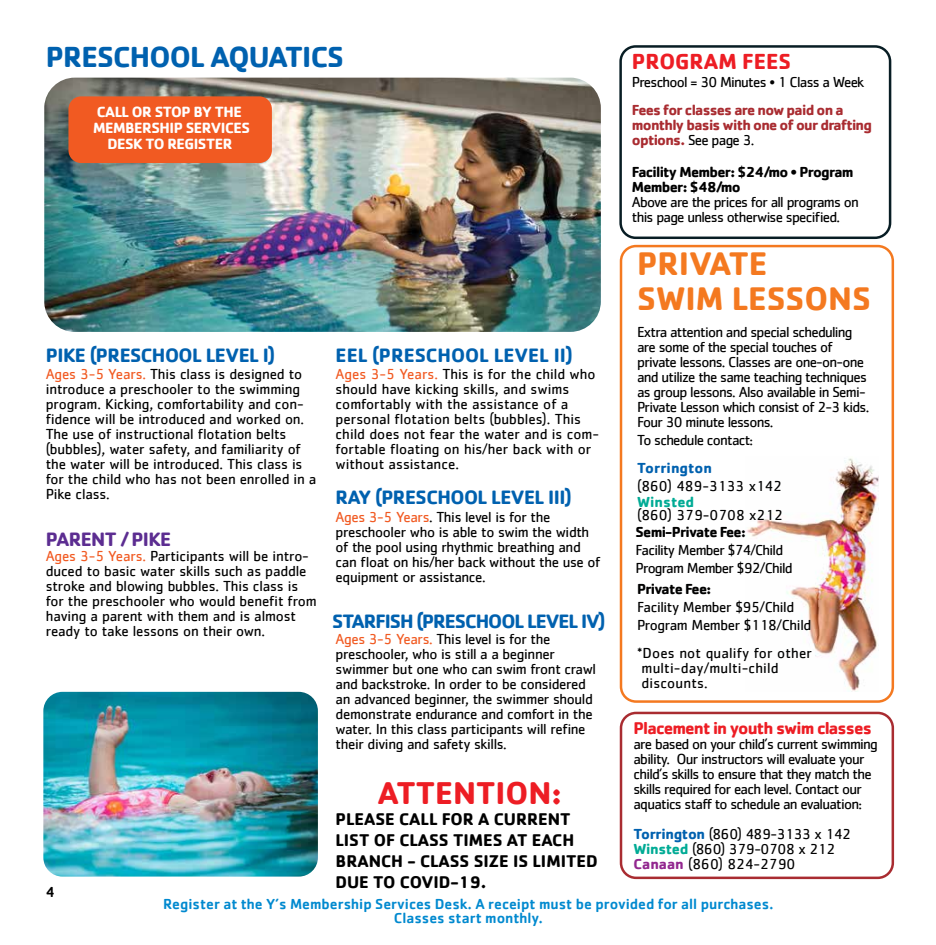
<style>
.page{position:relative;width:936px;height:945px;background:#fff}
.page>*{position:absolute;margin:0;border:0;box-sizing:border-box;transform-origin:0 0}
.t1{font:700 33.75px/35px "Cachet";color:#f47920}
.t2{font:700 32.5px "Cachet";color:#ed1d24}
.t3{font:700 30px "Cachet";letter-spacing:-.025em;color:#0061af}
.t4{font:700 22.5px "Cachet";color:#ed1d24}
.t5{font:700 20px "Cachet";letter-spacing:-.025em;color:#0061af}
.t6{font:700 20px "Cachet";letter-spacing:-.05em;color:#0061af}
.t7{font:700 20px "Cachet";color:#0061af}
.t8{font:700 20px "Cachet";letter-spacing:-.03em;color:#5c2d91}
.t9{font:700 17.5px/21px "Cachet";color:#000}
.t10{font:700 17.5px "Cachet";letter-spacing:-.05em;color:#ed1d24}
.t11{font:700 15.25px/16.4px "Cachet";letter-spacing:-.03em;color:#fff;text-align:center}
.t12{font:15px/15px "Cachet";letter-spacing:-.01em;color:#000101}
.t13{font:15px/15px "Cachet";letter-spacing:-.05em;color:#000}
.t14{font:15px/15px "Cachet";letter-spacing:-.05em;color:#000101}
.t15{font:15px/15px "Cachet";letter-spacing:-.025em;color:#000}
.t16{font:500 15px/13.8px "Cachet";color:#0089cf;text-align:center}
.t17{font:700 15px/15px "Cachet";letter-spacing:-.05em;color:#a92c31}
.t18{font:15px/15px "Cachet";letter-spacing:.01em;color:#000101}
.t19{font:700 15px/15px "Cachet";letter-spacing:-.05em;color:#000}
.t20{font:700 15px "Cachet";letter-spacing:-.05em;color:#000101}
.t21{font:700 15px "Cachet";color:#0061af}
.t22{font:700 15px "Cachet";color:#00ab95}
.t23{font:500 15px "Cachet";color:#000}
.s1{font-weight:400;color:#000}
.s2{color:#f15a22}
.s3{font-weight:700;color:#0061af}
.s4{font-weight:700;color:#00ab95}
.s5{font-weight:700;color:#92278f}
</style>
<div class="page">
<div style="left:619px;top:712px;width:274px;height:167px;border:2px solid #a92c31;border-radius:15px"></div>
<div style="left:619px;top:45px;width:271px;height:194px;border:2px solid #081d24;border-radius:15px"></div>
<img style="left:746px;top:458px;width:132px;height:234px">
<div style="left:619px;top:245px;width:274px;height:458px;border:2px solid #f47920;border-radius:15px"></div>
<img style="left:43px;top:692px;width:275px;height:185px">
<img style="left:44px;top:78px;width:556px;height:254px">
<div style="left:68px;top:96px;width:204px;height:67px;background:#f15a22;border-radius:13px"></div>
<h3 class="t3" style="left:46px;top:38px;width:299px">PRESCHOOL AQUATICS</h3>
<h3 class="t4" style="left:631px;top:46px;width:161px">PROGRAM FEES</h3>
<p class="t13" style="left:631px;top:74px;width:234px">Preschool = 30 Minutes • 1 Class a Week</p>
<p class="t17" style="left:631px;top:102px;width:241px">Fees for classes are now paid on a monthly basis with one of our drafting options. <span class="s1">See page 3.</span></p>
<p class="t19" style="left:631px;top:164px;width:223px">Facility Member: $24/mo • Program<br>Member: $48/mo</p>
<p class="t13" style="left:631px;top:194px;width:228px">Above are the prices for all programs on this page unless otherwise specified.</p>
<p class="t11" style="left:93px;top:103px;width:158px">CALL OR STOP BY THE<br>MEMBERSHIP SERVICES<br>DESK TO REGISTER</p>
<h1 class="t1" style="left:637px;top:245px;width:235px">PRIVATE<br>SWIM LESSONS</h1>
<p class="t14" style="left:637px;top:325px;width:233px">Extra attention and special scheduling are some of the special touches of private lessons. Classes are one-on-one and utilize the same teaching techniques as group lessons. Also available in Semi-Private Lesson which consist of 2-3 kids.<br>Four 30 minute lessons.</p>
<p class="t14" style="left:637px;top:433px;width:117px">To schedule contact:</p>
<h3 class="t5" style="left:46px;top:342px;width:231px">PIKE (PRESCHOOL LEVEL I)</h3>
<p class="t12" style="left:46px;top:366px;width:272px"><span class="s2">Ages 3-5 Years.</span> This class is designed to introduce a preschooler to the swimming program. Kicking, comfortability and con&shy;fidence will be introduced and worked on.<br>The use of instructional flotation belts (bubbles), water safety, and familiarity of the water will be introduced. This class is for the child who has not been enrolled in a Pike class.</p>
<h3 class="t8" style="left:46px;top:526px;width:127px">PARENT / PIKE</h3>
<p class="t12" style="left:46px;top:548px;width:272px"><span class="s2">Ages 3-5 Years.</span> Participants will be intro&shy;duced to basic water skills such as paddle stroke and blowing bubbles. This class is for the preschooler who would benefit from having a parent with them and is almost ready to take lessons on their own.</p>
<h3 class="t7" style="left:335px;top:342px;width:238px">EEL (PRESCHOOL LEVEL II)</h3>
<p class="t12" style="left:335px;top:366px;width:265px"><span class="s2">Ages 3-5 Years.</span> This is for the child who should have kicking skills, and swims comfortably with the assistance of a personal flotation belts (bubbles). This child does not fear the water and is com&shy;fortable floating on his/her back with or without assistance.</p>
<h3 class="t5" style="left:335px;top:485px;width:238px">RAY (PRESCHOOL LEVEL III)</h3>
<p class="t12" style="left:335px;top:509px;width:266px"><span class="s2">Ages 3-5 Years</span>. This level is for the preschooler who is able to swim the width of the pool using rhythmic breathing and can float on his/her back without the use of equipment or assistance.</p>
<p class="t21" style="left:637px;top:458px;width:76px">Torrington</p>
<p class="t12" style="left:637px;top:478px;width:146px">(860) 489-3133 x142</p>
<p class="t22" style="left:637px;top:493px;width:59px">Winsted</p>
<p class="t12" style="left:637px;top:507px;width:147px">(860) 379-0708 x212</p>
<p class="t20" style="left:635px;top:523px;width:112px">Semi-Private Fee:</p>
<p class="t13" style="left:635px;top:541px;width:158px;line-height:18px">Facility Member $74/Child<br>Program Member $92/Child</p>
<p class="t20" style="left:637px;top:579px;width:76px">Private Fee:</p>
<p class="t15" style="left:637px;top:598px;width:176px;line-height:18px">Facility Member $95/Child<br>Program Member $118/Child</p>
<h3 class="t6" style="left:332px;top:608px;width:275px">STARFISH (PRESCHOOL LEVEL IV)</h3>
<p class="t12" style="left:335px;top:631px;width:262px"><span class="s2">Ages 3-5 Years.</span> This level is for the preschooler, who is still a a beginner swimmer but one who can swim front crawl and backstroke. In order to be considered an advanced beginner, the swimmer should demonstrate endurance and comfort in the water. In this class participants will refine their diving and safety skills.</p>
<p class="t18" style="left:637px;top:645px;width:176px">*Does not qualify for other multi-day/multi-child discounts.</p>
<p class="t10" style="left:633px;top:717px;width:240px">Placement in youth swim classes</p>
<p class="t13" style="left:633px;top:737px;width:246px">are based on your child’s current swimming ability. Our instructors will evaluate your child’s skills to ensure that they match the skills required for each level. Contact our aquatics staff to schedule an evaluation:</p>
<p class="t15" style="left:633px;top:827px;width:219px"><span class="s3">Torrington</span> (860) 489-3133 x 142<br><span class="s4">Winsted</span> (860) 379-0708 x 212<br><span class="s5">Canaan</span> (860) 824-2790</p>
<h2 class="t2" style="left:377px;top:772px;width:185px">ATTENTION:</h2>
<p class="t9" style="left:335px;top:808px;width:264px">PLEASE CALL FOR A CURRENT<br>LIST OF CLASS TIMES AT EACH<br>BRANCH - CLASS SIZE IS LIMITED<br>DUE TO COVID-19.</p>
<p class="t23" style="left:46px;top:883px;width:11px">4</p>
<p class="t16" style="left:163px;top:897px;width:611px">Register at the Y’s Membership Services Desk. A receipt must be provided for all purchases.<br>Classes start monthly.</p>
</div>
